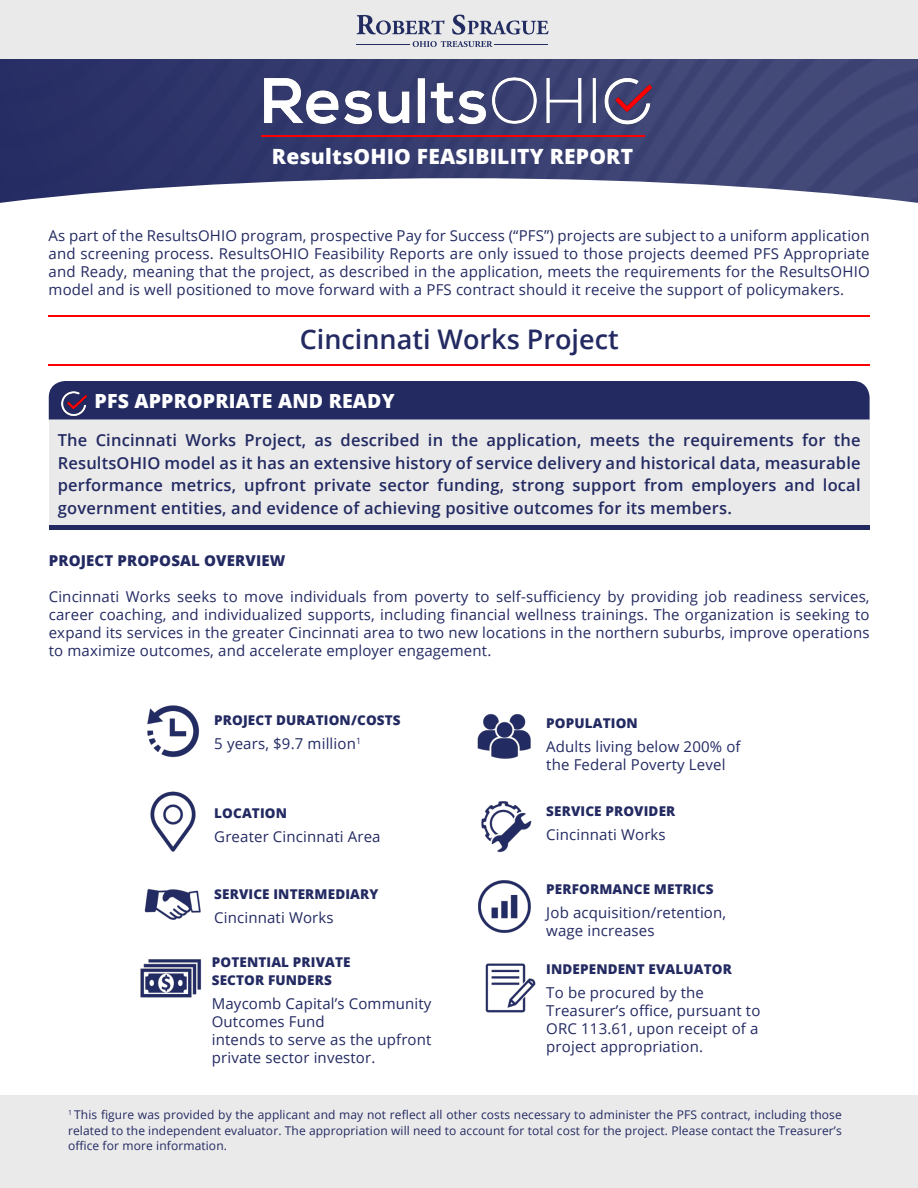
<style>
.page{position:relative;width:918px;height:1188px;background:#fff}
.page>*{position:absolute;margin:0;border:0;box-sizing:border-box;transform-origin:0 0}
.t1{font:600 27px "Open Sans";color:#232a62}
.t2{font:800 21px "Open Sans";letter-spacing:.01em;color:#fff}
.t3{font:800 19.5px "Open Sans";letter-spacing:.01em;color:#fff}
.t4{font:600 16.5px/22.5px "Open Sans";letter-spacing:.01em;color:#232a62;text-align:justify}
.t5{font:15px/18px "Open Sans";letter-spacing:.01em;color:#232a62}
.t6{font:800 15px "Open Sans";letter-spacing:.01em;color:#232a62}
.t7{font:800 13.5px "Open Sans";letter-spacing:.01em;color:#232a62}
.t8{font:12px/15.8px "Open Sans";letter-spacing:.01em;color:#232a62;text-align:justify}
</style>
<div class="page">
<div style="left:0;top:1096px;width:918px;height:92px;background:#eaeaea"></div>
<img style="left:0;top:58px;width:918px;height:120px">
<svg style="left:0;top:178px;width:918px;height:188px"></svg>
<img style="left:261px;top:70px;width:391px;height:59px">
<hr style="left:261px;top:136px;width:383px;height:1px;background:#f00">
<hr style="left:49px;top:364px;width:821px;height:1px;background:#f00">
<div style="left:49px;top:419px;width:821px;height:109px;background:#eaeaea"></div>
<div style="left:49px;top:381px;width:821px;height:38px;background:#232a62"></div>
<img style="left:59px;top:387px;width:31px;height:31px">
<hr style="left:49px;top:315px;width:821px;height:2px;background:#f00">
<hr style="left:49px;top:526px;width:821px;height:4px;background:#232a62">
<div style="left:0;top:0;width:918px;height:58px;background:#eaeaea"></div>
<svg style="left:357px;top:15px;width:88px;height:20px"></svg>
<svg style="left:452px;top:15px;width:97px;height:20px"></svg>
<svg style="left:413px;top:41px;width:80px;height:6px"></svg>
<hr style="left:357px;top:45px;width:53px;height:1px;background:#222c61">
<hr style="left:494px;top:45px;width:54px;height:1px;background:#222c61">
<img style="left:147px;top:705px;width:53px;height:53px">
<img style="left:150px;top:791px;width:46px;height:61px">
<img style="left:144px;top:889px;width:57px;height:31px">
<img style="left:477px;top:714px;width:54px;height:45px">
<img style="left:481px;top:801px;width:51px;height:51px">
<img style="left:478px;top:880px;width:53px;height:53px">
<img style="left:140px;top:959px;width:62px;height:39px">
<img style="left:485px;top:963px;width:51px;height:50px">
<p class="t2" style="left:272px;top:141px;width:363px">ResultsOHIO FEASIBILITY REPORT</p>
<p class="t5" style="left:49px;top:226px;width:823px;text-align:justify">As part of the ResultsOHIO program, prospective Pay for Success (“PFS”) projects are subject to a uniform application and screening process. ResultsOHIO Feasibility Reports are only issued to those projects deemed PFS Appropriate and Ready, meaning that the project, as described in the application, meets the requirements for the ResultsOHIO model and is well positioned to move forward with a PFS contract should it receive the support of policymakers.</p>
<p class="t1" style="left:300px;top:320px;width:320px">Cincinnati Works Project</p>
<p class="t3" style="left:94px;top:386px;width:302px">PFS APPROPRIATE AND READY</p>
<p class="t4" style="left:58px;top:429px;width:804px">The Cincinnati Works Project, as described in the application, meets the requirements for the ResultsOHIO model as it has an extensive history of service delivery and historical data, measurable performance metrics, upfront private sector funding, strong support from employers and local government entities, and evidence of achieving positive outcomes for its members.</p>
<p class="t6" style="left:49px;top:549px;width:238px">PROJECT PROPOSAL OVERVIEW</p>
<p class="t5" style="left:49px;top:587px;width:822px;text-align:justify">Cincinnati Works seeks to move individuals from poverty to self-sufficiency by providing job readiness services, career coaching, and individualized supports, including financial wellness trainings. The organization is seeking to expand its services in the greater Cincinnati area to two new locations in the northern suburbs, improve operations to maximize outcomes, and accelerate employer engagement.</p>
<p class="t7" style="left:214px;top:710px;width:188px">PROJECT DURATION/COSTS</p>
<p class="t5" style="left:214px;top:734px;width:148px">5 years, $9.7 million<sup>1</sup></p>
<p class="t7" style="left:214px;top:803px;width:74px">LOCATION</p>
<p class="t5" style="left:214px;top:827px;width:168px">Greater Cincinnati Area</p>
<p class="t7" style="left:214px;top:884px;width:166px">SERVICE INTERMEDIARY</p>
<p class="t5" style="left:214px;top:908px;width:121px">Cincinnati Works</p>
<p class="t7" style="left:212px;top:952px;width:140px">POTENTIAL PRIVATE</p>
<p class="t7" style="left:212px;top:970px;width:122px">SECTOR FUNDERS</p>
<p class="t5" style="left:212px;top:994px;width:221px">Maycomb Capital’s Community<br>Outcomes Fund</p>
<p class="t5" style="left:212px;top:1030px;width:221px">intends to serve as the upfront private sector investor.</p>
<p class="t7" style="left:546px;top:713px;width:93px">POPULATION</p>
<p class="t5" style="left:546px;top:738px;width:196px">Adults living below 200% of the Federal Poverty Level</p>
<p class="t7" style="left:546px;top:801px;width:131px">SERVICE PROVIDER</p>
<p class="t5" style="left:546px;top:825px;width:121px">Cincinnati Works</p>
<p class="t7" style="left:546px;top:878px;width:169px">PERFORMANCE METRICS</p>
<p class="t5" style="left:546px;top:903px;width:181px">Job acquisition/retention, wage increases</p>
<p class="t7" style="left:546px;top:958px;width:187px">INDEPENDENT EVALUATOR</p>
<p class="t5" style="left:546px;top:983px;width:216px">To be procured by the<br>Treasurer’s office, pursuant to<br>ORC 113.61, upon receipt of a project appropriation.</p>
<p class="t8" style="left:68px;top:1106px;width:775px"><sup>1</sup> This figure was provided by the applicant and may not reflect all other costs necessary to administer the PFS contract, including those related to the independent evaluator. The appropriation will need to account for total cost for the project. Please contact the Treasurer’s office for more information.</p>
</div>
